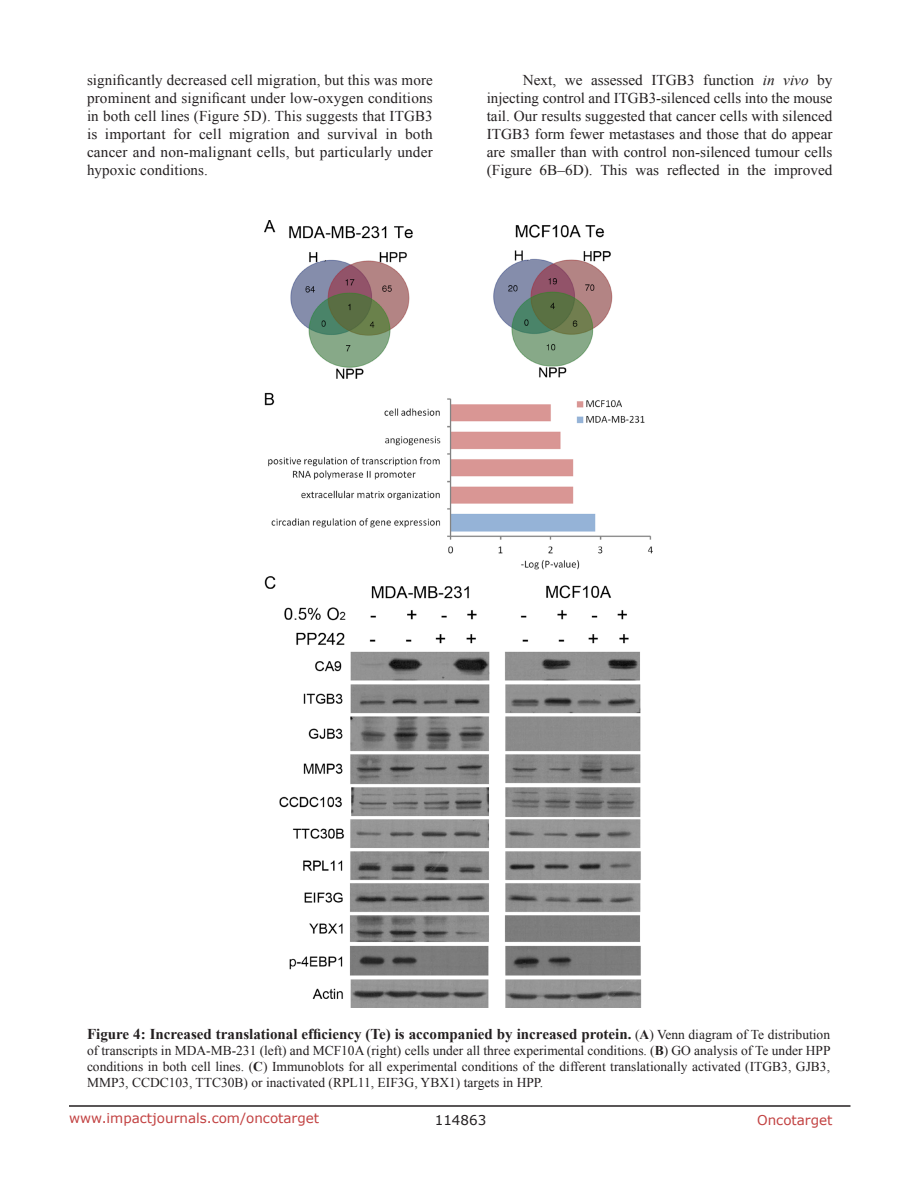
<style>
.page{position:relative;width:918px;height:1188px;background:#fff}
.page>*{position:absolute;margin:0;border:0;box-sizing:border-box;transform-origin:0 0}
.BodyText{font:15px/18px "Times New Roman";letter-spacing:.005em;color:#231f20;text-align:justify}
.Figuretrx{font:700 15px "Times New Roman";color:#231f20}
.Figuretrx-2{font:13.5px/16.2px "Times New Roman";color:#231f20;text-align:justify}
.t1{font:13.5px "Verdana";color:#c24141}
.t2{font:13.5px "Verdana";color:#231f20}
.s1{font-style:italic}
.s2{font-weight:400;font-size:13.5px}
.s3{font-size:13.5px}
.s4{font-weight:700}
</style>
<div class="page">
<hr style="left:69px;top:1105px;width:781px;height:2px;background:#231f20">
<img style="left:265px;top:221px;width:387px;height:787px">
<p class="BodyText" style="left:87px;top:71px;width:347px">significantly decreased cell migration, but this was more prominent and significant under low-oxygen conditions in both cell lines (Figure 5D). This suggests that ITGB3 is important for cell migration and survival in both cancer and non-malignant cells, but particularly under hypoxic conditions.</p>
<p class="BodyText" style="left:487px;top:71px;width:347px;text-indent:36px">Next, we assessed ITGB3 function <span class="s1">in vivo</span> by injecting control and ITGB3-silenced cells into the mouse tail. Our results suggested that cancer cells with silenced ITGB3 form fewer metastases and those that do appear are smaller than with control non-silenced tumour cells (Figure 6B–6D). This was reflected in the improved</p>
<p class="Figuretrx" style="left:87px;top:1023px;width:745px">Figure 4: Increased translational efficiency (Te) is accompanied by increased protein. <span class="s2">(</span><span class="s3">A</span><span class="s2">) Venn diagram of Te distribution</span></p>
<p class="Figuretrx-2" style="left:87px;top:1042px;width:745px">of transcripts in MDA-MB-231 (left) and MCF10A (right) cells under all three experimental conditions. (<span class="s4">B</span>) GO analysis of Te under HPP conditions in both cell lines. (<span class="s4">C</span>) Immunoblots for all experimental conditions of the different translationally activated (ITGB3, GJB3, MMP3, CCDC103, TTC30B) or inactivated (RPL11, EIF3G, YBX1) targets in HPP.</p>
<p class="t1" style="left:69px;top:1109px;width:252px">www.impactjournals.com/oncotarget</p>
<p class="t2" style="left:435px;top:1111px;width:53px">114863</p>
<p class="t1" style="left:757px;top:1111px;width:77px">Oncotarget</p>
</div>
